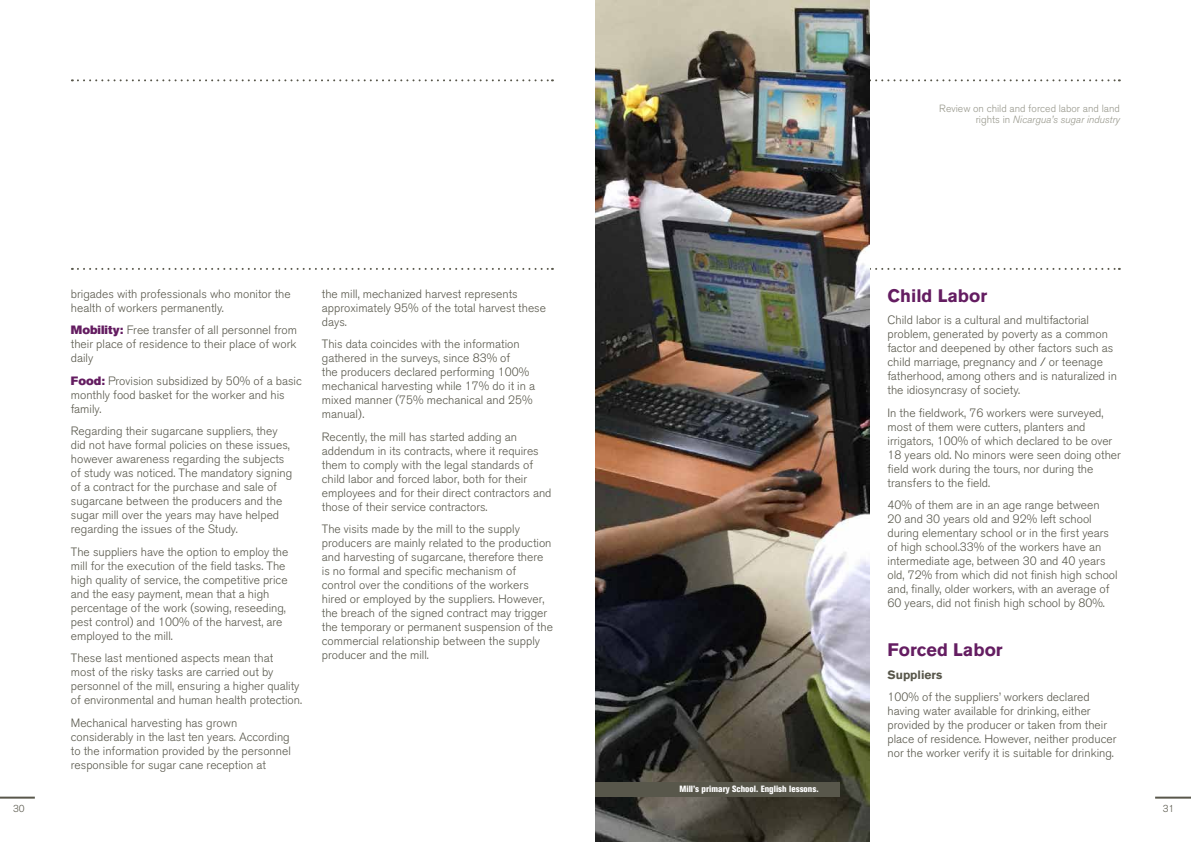
<style>
.page{position:relative;width:1191px;height:842px;background:#fff}
.page>*{position:absolute;margin:0;border:0;box-sizing:border-box;transform-origin:0 0}
.t1{font:700 18px "Akzidenz Grotesk BQ";color:#641d61}
.t2{font:300 12px/14px "Akzidenz Grotesk BQ";color:#58574b}
.t3{font:700 12px "Akzidenz Grotesk BQ";color:#58574b}
.t4{font:300 10.4px/11.2px "Akzidenz Grotesk BQ";color:#98988c;text-align:right}
.t5{font:300 10px "Akzidenz Grotesk BQ";color:#58574b}
.t6{font:800 condensed 9px "Akzidenz Grotesk BQ";color:#fff}
.s1{font-family:"Akzidenz Grotesk BQ Super";font-weight:400;color:#641d61}
.s2{font-style:italic}
</style>
<div class="page">
<hr style="left:1155px;top:797px;width:36px;height:2px;background:#58574b">
<hr style="left:0;top:797px;width:35px;height:2px;background:#58574b">
<svg style="left:869px;top:268px;width:250px;height:2px"></svg>
<svg style="left:72px;top:268px;width:481px;height:2px"></svg>
<svg style="left:869px;top:79px;width:250px;height:2px"></svg>
<svg style="left:72px;top:79px;width:481px;height:2px"></svg>
<img style="left:595px;top:0;width:274px;height:842px">
<div style="left:595px;top:782px;width:245px;height:15px;background:#58574b"></div>
<p class="t2" style="left:71px;top:287px;width:221px">brigades with professionals who monitor the health of workers permanently.</p>
<p class="t2" style="left:71px;top:323px;width:228px;text-align:justify"><span class="s1">Mobility:</span> Free transfer of all personnel from their place of residence to their place of work daily</p>
<p class="t2" style="left:71px;top:374px;width:232px"><span class="s1">Food:</span> Provision subsidized by 50% of a basic monthly food basket for the worker and his family.</p>
<p class="t2" style="left:71px;top:424px;width:223px">Regarding their sugarcane suppliers, they did not have formal policies on these issues, however awareness regarding the subjects of study was noticed. The mandatory signing of a contract for the purchase and sale of sugarcane between the producers and the sugar mill over the years may have helped regarding the issues of the Study.</p>
<p class="t2" style="left:71px;top:545px;width:219px">The suppliers have the option to employ the mill for the execution of the field tasks. The high quality of service, the competitive price and the easy payment, mean that a high percentage of the work (sowing, reseeding, pest control) and 100% of the harvest, are employed to the mill.</p>
<p class="t2" style="left:71px;top:651px;width:233px">These last mentioned aspects mean that<br>most of the risky tasks are carried out by personnel of the mill, ensuring a higher quality of environmental and human health protection.</p>
<p class="t2" style="left:71px;top:716px;width:221px">Mechanical harvesting has grown considerably in the last ten years. According to the information provided by the personnel responsible for sugar cane reception at</p>
<p class="t2" style="left:322px;top:287px;width:226px">the mill, mechanized harvest represents approximately 95% of the total harvest these days.</p>
<p class="t2" style="left:322px;top:337px;width:215px">This data coincides with the information gathered in the surveys, since 83% of<br>the producers declared performing 100% mechanical harvesting while 17% do it in a mixed manner (75% mechanical and 25% manual).</p>
<p class="t2" style="left:322px;top:430px;width:231px">Recently, the mill has started adding an addendum in its contracts, where it requires them to comply with the legal standards of child labor and forced labor, both for their employees and for their direct contractors and those of their service contractors.</p>
<p class="t2" style="left:322px;top:522px;width:232px">The visits made by the mill to the supply producers are mainly related to the production and harvesting of sugarcane, therefore there is no formal and specific mechanism of control over the conditions of the workers hired or employed by the suppliers. However, the breach of the signed contract may trigger the temporary or permanent suspension of the commercial relationship between the supply producer and the mill.</p>
<p class="t6" style="left:679px;top:784px;width:141px">Mill’s primary School. English lessons.</p>
<p class="t4" style="left:939px;top:103px;width:182px">Review on child and forced labor and land rights in <span class="s2">Nicargua’s sugar industry</span></p>
<h1 class="t1" style="left:887px;top:285px;width:101px">Child Labor</h1>
<p class="t2" style="left:887px;top:313px;width:231px">Child labor is a cultural and multifactorial problem, generated by poverty as a common factor and deepened by other factors such as child marriage, pregnancy and / or teenage fatherhood, among others and is naturalized in the idiosyncrasy of society.</p>
<p class="t2" style="left:887px;top:406px;width:235px">In the fieldwork, 76 workers were surveyed, most of them were cutters, planters and irrigators, 100% of which declared to be over 18 years old. No minors were seen doing other field work during the tours, nor during the transfers to the field.</p>
<p class="t2" style="left:887px;top:498px;width:232px">40% of them are in an age range between<br>20 and 30 years old and 92% left school during elementary school or in the first years of high school.33% of the workers have an intermediate age, between 30 and 40 years old, 72% from which did not finish high school and, finally, older workers, with an average of 60 years, did not finish high school by 80%.</p>
<h1 class="t1" style="left:887px;top:640px;width:117px">Forced Labor</h1>
<p class="t3" style="left:887px;top:668px;width:56px">Suppliers</p>
<p class="t2" style="left:887px;top:690px;width:230px">100% of the suppliers’ workers declared having water available for drinking, either provided by the producer or taken from their place of residence. However, neither producer nor the worker verify it is suitable for drinking.</p>
<p class="t5" style="left:13px;top:803px;width:13px">30</p>
<p class="t5" style="left:1162px;top:803px;width:13px">31</p>
</div>
